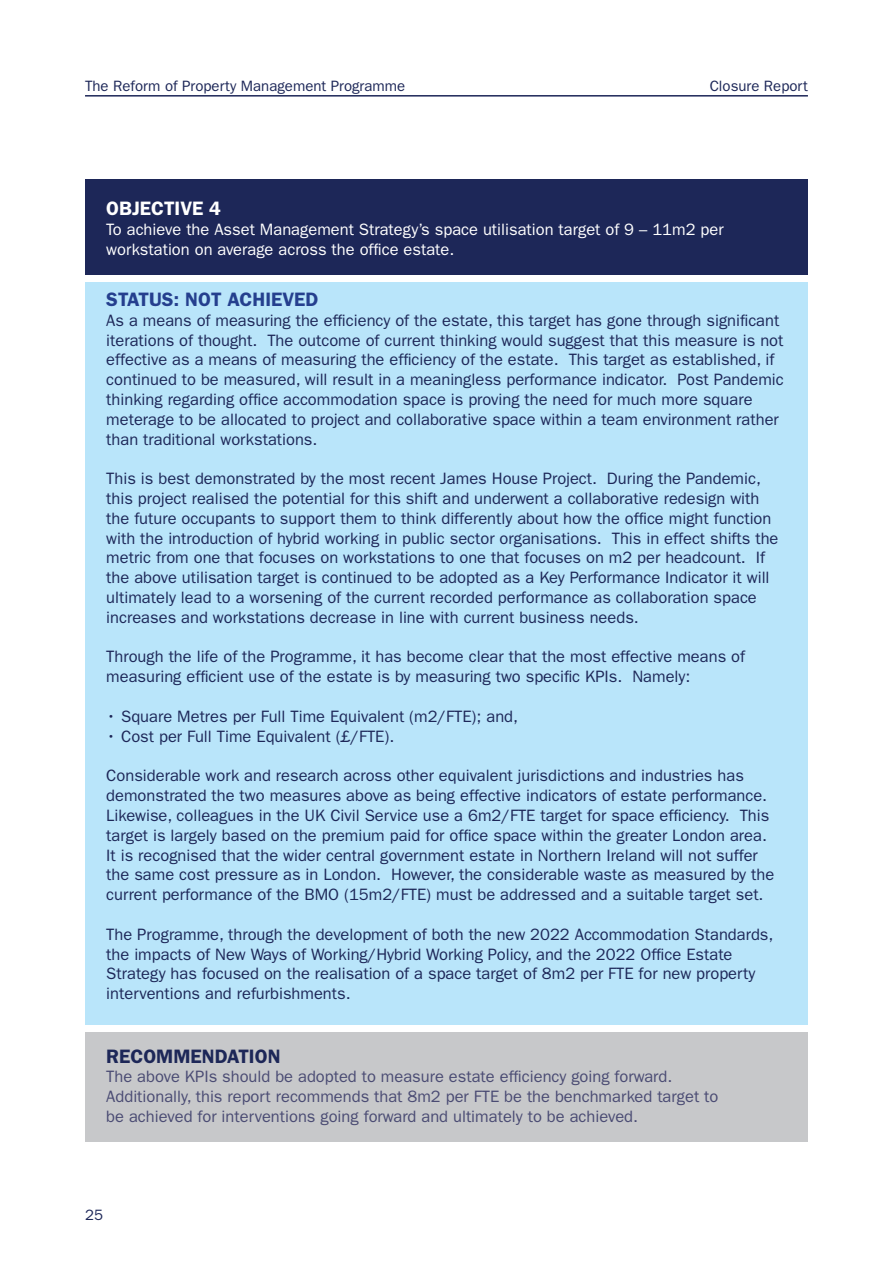
<style>
.page{position:relative;width:893px;height:1263px;background:#fff}
.page>*{position:absolute;margin:0;border:0;box-sizing:border-box;transform-origin:0 0}
.t1{font:600 19.5px "ITC Franklin Gothic Std";color:#253f8e}
.t2{font:600 19.5px "ITC Franklin Gothic Std";color:#1d2758}
.t3{font:600 19.5px "ITC Franklin Gothic Std";color:#fff}
.t4{font:16.5px/19.8px "ITC Franklin Gothic Std";color:#1d2758}
.t5{font:16.5px/19.8px "ITC Franklin Gothic Std";color:#4a4b73}
.t6{font:16.5px/19.8px "ITC Franklin Gothic Std";color:#fff}
.t7{font:15px "ITC Franklin Gothic Std";color:#1d2758}
</style>
<div class="page">
<hr style="left:85px;top:95px;width:723px;height:2px;background:#1d2758">
<div style="left:86px;top:283px;width:722px;height:742px;background:#b9e5fa"></div>
<div style="left:86px;top:179px;width:722px;height:95px;background:#1d2758"></div>
<div style="left:86px;top:1032px;width:722px;height:110px;background:#c7c8ca"></div>
<p class="t7" style="left:85px;top:77px;width:322px">The Reform of Property Management Programme</p>
<p class="t7" style="left:710px;top:77px;width:100px">Closure Report</p>
<p class="t3" style="left:106px;top:197px;width:116px">OBJECTIVE 4</p>
<p class="t6" style="left:106px;top:220px;width:619px">To achieve the Asset Management Strategy’s space utilisation target of 9 – 11m2 per workstation on average across the office estate.</p>
<p class="t1" style="left:106px;top:288px;width:214px">STATUS: NOT ACHIEVED</p>
<p class="t4" style="left:106px;top:310px;width:679px">As a means of measuring the efficiency of the estate, this target has gone through significant iterations of thought. The outcome of current thinking would suggest that this measure is not effective as a means of measuring the efficiency of the estate. This target as established, if continued to be measured, will result in a meaningless performance indicator. Post Pandemic thinking regarding office accommodation space is proving the need for much more square meterage to be allocated to project and collaborative space within a team environment rather than traditional workstations.</p>
<p class="t4" style="left:106px;top:469px;width:674px">This is best demonstrated by the most recent James House Project. During the Pandemic, this project realised the potential for this shift and underwent a collaborative redesign with the future occupants to support them to think differently about how the office might function with the introduction of hybrid working in public sector organisations. This in effect shifts the metric from one that focuses on workstations to one that focuses on m2 per headcount. If the above utilisation target is continued to be adopted as a Key Performance Indicator it will ultimately lead to a worsening of the current recorded performance as collaboration space increases and workstations decrease in line with current business needs.</p>
<p class="t4" style="left:106px;top:647px;width:640px">Through the life of the Programme, it has become clear that the most effective means of measuring efficient use of the estate is by measuring two specific KPIs. Namely:</p>
<p class="t4" style="left:106px;top:706px;width:413px">• Square Metres per Full Time Equivalent (m2/FTE); and,</p>
<p class="t4" style="left:106px;top:726px;width:290px">• Cost per Full Time Equivalent (£/FTE).</p>
<p class="t4" style="left:106px;top:766px;width:669px">Considerable work and research across other equivalent jurisdictions and industries has demonstrated the two measures above as being effective indicators of estate performance.<br>Likewise, colleagues in the UK Civil Service use a 6m2/FTE target for space efficiency. This target is largely based on the premium paid for office space within the greater London area.<br>It is recognised that the wider central government estate in Northern Ireland will not suffer the same cost pressure as in London. However, the considerable waste as measured by the current performance of the BMO (15m2/FTE) must be addressed and a suitable target set.</p>
<p class="t4" style="left:106px;top:924px;width:669px">The Programme, through the development of both the new 2022 Accommodation Standards, the impacts of New Ways of Working/Hybrid Working Policy, and the 2022 Office Estate Strategy has focused on the realisation of a space target of 8m2 per FTE for new property interventions and refurbishments.</p>
<p class="t2" style="left:106px;top:1044px;width:176px">RECOMMENDATION</p>
<p class="t5" style="left:106px;top:1067px;width:614px">The above KPIs should be adopted to measure estate efficiency going forward.<br>Additionally, this report recommends that 8m2 per FTE be the benchmarked target to be achieved for interventions going forward and ultimately to be achieved.</p>
<p class="t7" style="left:85px;top:1207px;width:19px">25</p>
</div>
